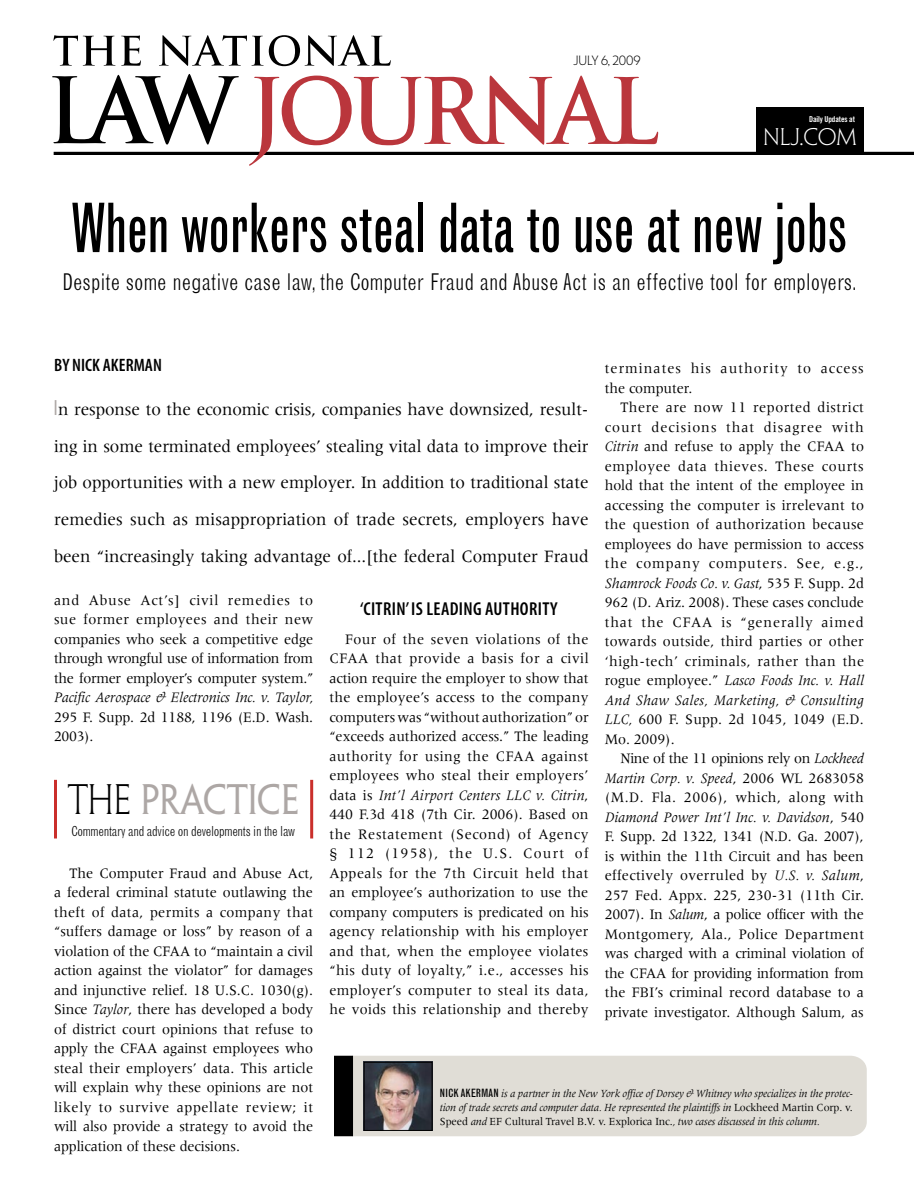
<style>
.page{position:relative;width:918px;height:1188px;background:#fff}
.page>*{position:absolute;margin:0;border:0;box-sizing:border-box;transform-origin:0 0}
.t1{font:67.5px "Grotesque MT Std Extra Cond";color:#000}
.t2{font:38.25px "Penumbra Half Serif Std";letter-spacing:-.015em;color:#ada7a5;scale:.91 1}
.t3{font:300 condensed 22.5px "Grotesque MT Std";color:#000}
.t4{font:300 21.6px "Penumbra Half Serif Std";color:#fff}
.t5{font:600 condensed 18.75px "Myriad Pro";letter-spacing:.02em;color:#000}
.t6{font:18px/36.8px "Meridien LT Std";letter-spacing:-.005em;color:#000;text-align:justify;scale:.95 1}
.t7{font:600 condensed 18px "Myriad Pro";letter-spacing:.005em;color:#000}
.t8{font:15px/19.5px "Meridien LT Std";letter-spacing:-.005em;color:#000;text-align:justify;scale:.95 1}
.t9{font:15px/19.5px "Meridien LT Std";letter-spacing:.07em;color:#000;scale:.95 1}
.t10{font:italic 15px "Meridien LT Std";letter-spacing:-.005em;color:#000;scale:.95 1}
.t11{font:300 condensed 13.5px "Grotesque MT Std";letter-spacing:-.025em;color:#000}
.t12{font:300 12px "Penumbra Flare Std";letter-spacing:-.01em;color:#000}
.t13{font:italic 11.25px/14.2px "Meridien LT Std";letter-spacing:-.01em;color:#000;text-align:justify;scale:.95 1}
.t14{font:8.1px "Trade Gothic LT Std Bd Cn 20";letter-spacing:-.015em;color:#fff}
.s1{font-family:"Grotesque MT Std Extra Cond";font-size:20.4px;color:#ada7a5}
.s2{font-style:italic}
.s3{font-weight:300;color:#000}
.s4{font-family:"Grotesque MT Std";font-style:normal;font-stretch:condensed}
.s5{font-style:normal}
</style>
<div class="page">
<hr style="left:54px;top:152px;width:860px;height:3px;background:#000">
<svg style="left:249px;top:76px;width:409px;height:90px"></svg>
<svg style="left:53px;top:35px;width:338px;height:31px"></svg>
<svg style="left:52px;top:74px;width:187px;height:71px"></svg>
<div style="left:756px;top:108px;width:108px;height:45px;background:#000"></div>
<hr style="left:54px;top:780px;width:3px;height:58px;background:#ca2f2b">
<hr style="left:310px;top:780px;width:3px;height:58px;background:#ca2f2b">
<div style="left:334px;top:1056px;width:533px;height:80px;background:#e0ddd6"></div>
<img style="left:366px;top:1064px;width:64px;height:65px">
<div style="left:364px;top:1062px;width:68px;height:69px;border:1px solid #000"></div>
<p class="t12" style="left:573px;top:53px;width:69px">july 6, 2009</p>
<p class="t14" style="left:809px;top:114px;width:47px">Daily Updates at</p>
<h3 class="t4" style="left:763px;top:125px;width:95px">NLJ.COM</h3>
<h1 class="t1" style="left:71px;top:188px;width:777px">When workers steal data to use at new jobs</h1>
<h3 class="t3" style="left:63px;top:268px;width:796px">Despite some negative case law, the Computer Fraud and Abuse Act is an effective tool for employers.</h3>
<p class="t7" style="left:54px;top:353px;width:109px">BY NICK AKERMAN</p>
<p class="t6" style="left:54px;top:391px;width:564px"><span class="s1">I</span>n response to the economic crisis, companies have downsized, result&shy;ing in some terminated employees’ stealing vital data to improve their job opportunities with a new employer. In addition to traditional state remedies such as misappropriation of trade secrets, employers have been “increasingly taking advantage of...[the federal Computer Fraud</p>
<p class="t9" style="left:605px;top:359px;width:274px">terminates his authority to access the computer.</p>
<p class="t8" style="left:605px;top:398px;width:275px;text-indent:16px">There are now 11 reported district court decisions that disagree with <span class="s2">Citrin</span> and refuse to apply the CFAA to employee data thieves. These courts hold that the intent of the employee in accessing the computer is irrelevant to the question of authorization because employees do have permission to access the company computers. See, e.g., <span class="s2">Shamrock Foods Co. v. Gast</span>, 535 F. Supp. 2d 962 (D. Ariz. 2008). These cases conclude that the CFAA is “generally aimed towards outside, third parties or other ‘high-tech’ criminals, rather than the rogue employee.” <span class="s2">Lasco Foods Inc. v. Hall And Shaw Sales, Marketing, &amp; Consulting LLC,</span> 600 F. Supp. 2d 1045, 1049 (E.D.<br>Mo. 2009).</p>
<p class="t8" style="left:605px;top:749px;width:275px;text-indent:16px">Nine of the 11 opinions rely on <span class="s2">Lockheed Martin Corp. v. Speed</span>, 2006 WL 2683058 (M.D. Fla. 2006), which, along with <span class="s2">Diamond Power Int’l Inc. v. Davidson</span>, 540<br>F. Supp. 2d 1322, 1341 (N.D. Ga. 2007), is within the 11th Circuit and has been effectively overruled by <span class="s2">U.S. v. Salum</span>, 257 Fed. Appx. 225, 230-31 (11th Cir.<br>2007). In <span class="s2">Salum</span>, a police officer with the Montgomery, Ala., Police Department was charged with a criminal violation of the CFAA for providing information from the FBI’s criminal record database to a private investigator. Although Salum, as</p>
<p class="t8" style="left:54px;top:590px;width:275px">and Abuse Act’s] civil remedies to sue former employees and their new companies who seek a competitive edge through wrongful use of information from the former employer’s computer system.”</p>
<p class="t10" style="left:54px;top:690px;width:274px">Pacific Aerospace &amp; Electronics Inc. v. Taylor,</p>
<p class="t8" style="left:54px;top:707px;width:274px">295 F. Supp. 2d 1188, 1196 (E.D. Wash.<br>2003).</p>
<p class="t5" style="left:360px;top:597px;width:199px">‘CITRIN’ IS LEADING AUTHORITY</p>
<p class="t8" style="left:329px;top:629px;width:275px;text-indent:16px">Four of the seven violations of the CFAA that provide a basis for a civil action require the employer to show that the employee’s access to the company computers was “without authorization” or “exceeds authorized access.” The leading authority for using the CFAA against employees who steal their employers’ data is <span class="s2">Int’l Airport Centers LLC v. Citrin</span>, 440 F.3d 418 (7th Cir. 2006). Based on the Restatement (Second) of Agency § 112 (1958), the U.S. Court of Appeals for the 7th Circuit held that an employee’s authorization to use the company computers is predicated on his agency relationship with his employer and that, when the employee violates “his duty of loyalty,” i.e., accesses his employer’s computer to steal its data, he voids this relationship and thereby</p>
<h2 class="t2" style="left:68px;top:777px;width:256px"><span class="s3">The</span> PRACTICE</h2>
<p class="t11" style="left:72px;top:823px;width:225px">Commentary and advice on developments in the law</p>
<p class="t8" style="left:54px;top:863px;width:274px;text-indent:16px">The Computer Fraud and Abuse Act, a federal criminal statute outlawing the theft of data, permits a company that “suffers damage or loss” by reason of a violation of the CFAA to “maintain a civil action against the violator” for damages and injunctive relief. 18 U.S.C. 1030(g).<br>Since <span class="s2">Taylor</span>, there has developed a body of district court opinions that refuse to apply the CFAA against employees who steal their employers’ data. This article will explain why these opinions are not likely to survive appellate review; it will also provide a strategy to avoid the application of these decisions.</p>
<p class="t13" style="left:440px;top:1086px;width:437px"><span class="s4">NICK AKERMAN</span> is a partner in the New York office of Dorsey &amp; Whitney who specializes in the protec&shy;tion of trade secrets and computer data. He represented the plaintiffs in <span class="s5">Lockheed Martin Corp. v.<br>Speed</span> and <span class="s5">EF Cultural Travel B.V. v. Explorica Inc.</span>, two cases discussed in this column.</p>
</div>
